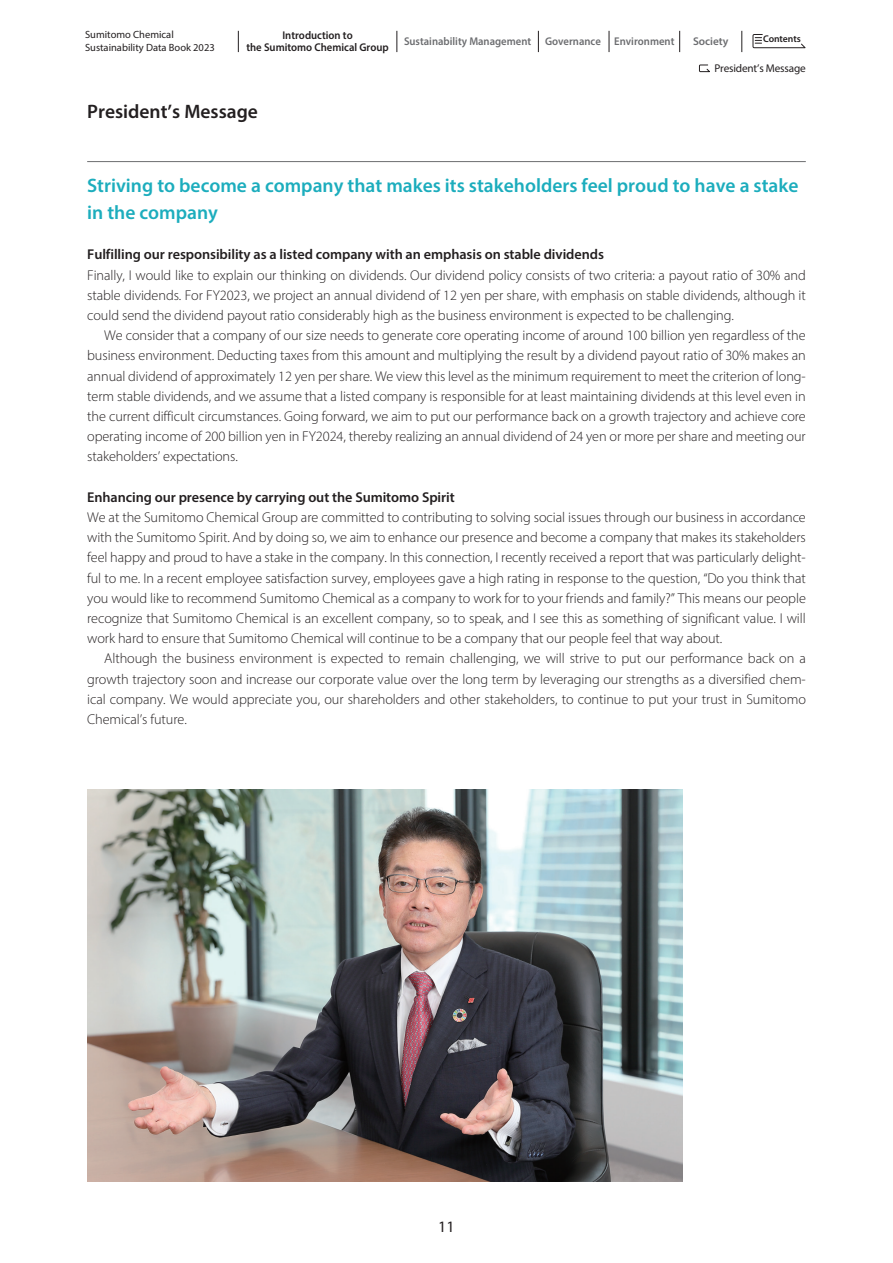
<style>
.page{position:relative;width:893px;height:1263px;background:#fff}
.page>*{position:absolute;margin:0;border:0;box-sizing:border-box;transform-origin:0 0}
.大見出しen{font:600 19.5px/27px "Myriad Pro";color:#1cadbd}
.大タイトルen{font:600 19.5px "Myriad Pro";color:#231f20}
.t1{font:15.9px "Myriad Pro";color:#231f20}
.本文en{font:300 14.25px/20.2px "Myriad Pro";letter-spacing:-.005em;color:#231f20;text-align:justify}
.中見出しen{font:600 14.25px "Myriad Pro";letter-spacing:-.005em;color:#231f20}
.t2{font:600 11.25px "Myriad Pro";color:#6c6d70;scale:.95 1}
.t3{font:600 11.25px/12.8px "Myriad Pro";color:#231f20;text-align:center;scale:.95 1}
.インデックス_小en{font:11.25px "Myriad Pro";letter-spacing:-.015em;color:#231f20}
.t4{font:600 11.25px "Myriad Pro";color:#6c6d70}
.t5{font:10.5px/12.8px "Myriad Pro";color:#231f20}
.t6{font:600 9.75px "Myriad Pro";letter-spacing:-.01em;color:#231f20}
</style>
<div class="page">
<img style="left:87px;top:789px;width:595px;height:392px">
<hr style="left:87px;top:161px;width:719px;height:1px;background:#6c6d70">
<svg style="left:397px;top:31px;width:1px;height:21px"></svg>
<svg style="left:238px;top:31px;width:1px;height:21px"></svg>
<svg style="left:538px;top:31px;width:1px;height:21px"></svg>
<svg style="left:679px;top:31px;width:1px;height:21px"></svg>
<svg style="left:609px;top:31px;width:1px;height:21px"></svg>
<svg style="left:742px;top:31px;width:1px;height:21px"></svg>
<svg style="left:752px;top:34px;width:54px;height:15px"></svg>
<svg style="left:699px;top:64px;width:11px;height:9px"></svg>
<p class="t3" style="left:246px;top:28px;width:151px">Introduction to<br>the Sumitomo Chemical Group</p>
<p class="t6" style="left:763px;top:33px;width:39px">Contents</p>
<p class="t5" style="left:85px;top:28px;width:131px">Sumitomo Chemical<br>Sustainability Data Book 2023</p>
<p class="t2" style="left:404px;top:34px;width:286px">Sustainability Management Governance Environment</p>
<p class="t4" style="left:693px;top:34px;width:37px">Society</p>
<p class="大タイトルen" style="left:87px;top:99px;width:172px">President’s Message</p>
<p class="インデックス_小en" style="left:714px;top:61px;width:93px">President’s Message</p>
<p class="大見出しen" style="left:87px;top:171px;width:713px">Striving to become a company that makes its stakeholders feel proud to have a stake in the company</p>
<p class="中見出しen" style="left:87px;top:246px;width:518px">Fulfilling our responsibility as a listed company with an emphasis on stable dividends</p>
<p class="本文en" style="left:87px;top:265px;width:720px">Finally, I would like to explain our thinking on dividends. Our dividend policy consists of two criteria: a payout ratio of 30% and stable dividends. For FY2023, we project an annual dividend of 12 yen per share, with emphasis on stable dividends, although it could send the dividend payout ratio considerably high as the business environment is expected to be challenging.</p>
<p class="本文en" style="left:87px;top:325px;width:720px;text-indent:17px">We consider that a company of our size needs to generate core operating income of around 100 billion yen regardless of the business environment. Deducting taxes from this amount and multiplying the result by a dividend payout ratio of 30% makes an annual dividend of approximately 12 yen per share. We view this level as the minimum requirement to meet the criterion of long&shy;term stable dividends, and we assume that a listed company is responsible for at least maintaining dividends at this level even in the current difficult circumstances. Going forward, we aim to put our performance back on a growth trajectory and achieve core operating income of 200 billion yen in FY2024, thereby realizing an annual dividend of 24 yen or more per share and meeting our stakeholders’ expectations.</p>
<p class="中見出しen" style="left:87px;top:488px;width:369px">Enhancing our presence by carrying out the Sumitomo Spirit</p>
<p class="本文en" style="left:87px;top:507px;width:720px">We at the Sumitomo Chemical Group are committed to contributing to solving social issues through our business in accordance with the Sumitomo Spirit. And by doing so, we aim to enhance our presence and become a company that makes its stakeholders feel happy and proud to have a stake in the company. In this connection, I recently received a report that was particularly delight&shy;ful to me. In a recent employee satisfaction survey, employees gave a high rating in response to the question, “Do you think that you would like to recommend Sumitomo Chemical as a company to work for to your friends and family?” This means our people recognize that Sumitomo Chemical is an excellent company, so to speak, and I see this as something of significant value. I will work hard to ensure that Sumitomo Chemical will continue to be a company that our people feel that way about.</p>
<p class="本文en" style="left:87px;top:648px;width:720px;text-indent:17px">Although the business environment is expected to remain challenging, we will strive to put our performance back on a growth trajectory soon and increase our corporate value over the long term by leveraging our strengths as a diversified chem&shy;ical company. We would appreciate you, our shareholders and other stakeholders, to continue to put your trust in Sumitomo Chemical’s future.</p>
<p class="t1" style="left:438px;top:1216px;width:18px">11</p>
</div>
